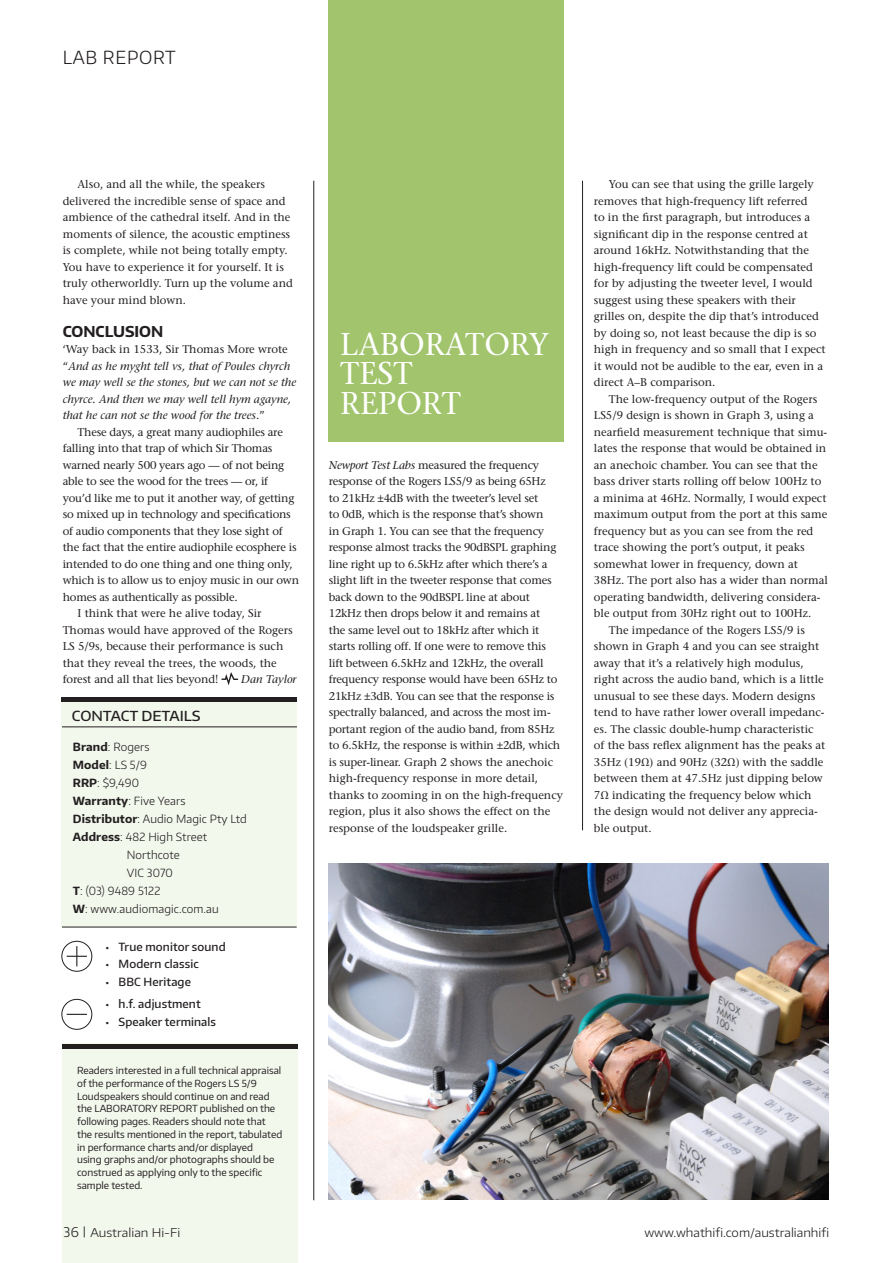
<style>
.page{position:relative;width:893px;height:1263px;background:#fff}
.page>*{position:absolute;margin:0;border:0;box-sizing:border-box;transform-origin:0 0}
.Head_-_Brand{font:500 31.5px/29.8px "Stone Serif Std";color:#fff}
.t1{font:300 18px "Encode Sans";letter-spacing:.04em;color:#231f20}
.Copysubhead{font:700 15px "Encode Sans";color:#231f20}
.Boxhead_Bold{font:500 13.8px "Encode Sans Wide";color:#231f20}
.t2{font:300 12px "Encode Sans Wide";color:#231f20}
.t3{font:500 11.25px/16.5px "Stone Serif Std";color:#231f20}
.t4{font:500 11.25px/16.5px "Stone Serif Std";letter-spacing:-.02em;color:#231f20}
.Firstpara{font:italic 500 11.25px/16.5px "Stone Serif Std";color:#231f20}
.Info{font:300 11.25px "Encode Sans";letter-spacing:.01em;color:#231f20}
.t5{font:500 11.25px "Encode Sans";letter-spacing:.01em;color:#231f20}
.t6{font:9.75px/12.8px "Encode Sans";color:#231f20}
.s1{font-style:normal}
.s2{font-weight:700}
.s3{font-family:"Myriad Pro";font-weight:400}
.s4{font-style:italic}
.s5{font-family:"Encode Sans";font-size:13.5px}
</style>
<div class="page">
<div style="left:62px;top:1044px;width:235px;height:219px;background:#f3f8ed"></div>
<div style="left:62px;top:702px;width:235px;height:225px;background:#f3f8ed"></div>
<div style="left:62px;top:1044px;width:235px;height:5px;background:#231f20"></div>
<div style="left:62px;top:697px;width:235px;height:5px;background:#231f20"></div>
<hr style="left:62px;top:927px;width:235px;height:1px;background:#231f20">
<hr style="left:62px;top:726px;width:235px;height:1px;background:#231f20">
<svg style="left:67px;top:946px;width:20px;height:20px"></svg>
<div style="left:62px;top:941px;width:30px;height:30px;border:1px solid #231f20;border-radius:50%"></div>
<svg style="left:67px;top:1014px;width:20px;height:1px"></svg>
<div style="left:62px;top:999px;width:30px;height:30px;border:1px solid #231f20;border-radius:50%"></div>
<hr style="left:313px;top:181px;width:1px;height:1019px;background:#231f20">
<hr style="left:582px;top:181px;width:1px;height:649px;background:#231f20">
<div style="left:328px;top:0;width:236px;height:441px;background:#a1c46c"></div>
<svg style="left:221px;top:672px;width:18px;height:13px"></svg>
<img style="left:329px;top:863px;width:500px;height:336px">
<h2 class="t1" style="left:63px;top:45px;width:114px">LAB REPORT</h2>
<p class="t3" style="left:63px;top:176px;width:232px;text-indent:15px">Also, and all the while, the speakers delivered the incredible sense of space and ambience of the cathedral itself. And in the moments of silence, the acoustic emptiness is complete, while not being totally empty.<br>You have to experience it for yourself. It is truly otherworldly. Turn up the volume and have your mind blown.</p>
<p class="Copysubhead" style="left:63px;top:321px;width:102px">CONCLUSION</p>
<p class="Firstpara" style="left:63px;top:341px;width:235px"><span class="s1">‘Way back in 1533, Sir Thomas More wrote “</span>And as he myght tell vs, that of Poules chyrch we may well se the stones, but we can not se the chyrce. And then we may well tell hym agayne, that he can not se the wood for the trees<span class="s1">.”</span></p>
<p class="t4" style="left:63px;top:424px;width:238px;text-indent:15px">These days, a great many audiophiles are falling into that trap of which Sir Thomas warned nearly 500 years ago — of not being able to see the wood for the trees — or, if you’d like me to put it another way, of getting so mixed up in technology and specifications of audio components that they lose sight of the fact that the entire audiophile ecosphere is intended to do one thing and one thing only, which is to allow us to enjoy music in our own homes as authentically as possible.</p>
<p class="t3" style="left:63px;top:605px;width:231px;text-indent:15px">I think that were he alive today, Sir Thomas would have approved of the Rogers LS 5/9s, because their performance is such that they reveal the trees, the woods, the forest and all that lies beyond!</p>
<p class="Firstpara" style="left:241px;top:671px;width:57px">Dan Taylor</p>
<p class="Boxhead_Bold" style="left:72px;top:706px;width:130px">CONTACT DETAILS</p>
<p class="Info" style="left:73px;top:739px;width:78px"><span class="s2">Brand</span>: Rogers</p>
<p class="Info" style="left:73px;top:757px;width:76px"><span class="s2">Model</span>: LS 5/9</p>
<p class="Info" style="left:73px;top:775px;width:68px"><span class="s2">RRP</span>: $9,490</p>
<p class="Info" style="left:73px;top:793px;width:114px"><span class="s2">Warranty</span>: Five Years</p>
<p class="Info" style="left:73px;top:811px;width:175px"><span class="s2">Distributor</span>: Audio Magic Pty Ltd</p>
<p class="Info" style="left:73px;top:829px;width:136px"><span class="s2">Address</span>: 482 High Street</p>
<p class="Info" style="left:127px;top:847px;width:55px">Northcote</p>
<p class="Info" style="left:127px;top:865px;width:47px">VIC 3070</p>
<p class="Info" style="left:73px;top:883px;width:89px"><span class="s2">T</span>: (03) 9489 5122</p>
<p class="Info" style="left:73px;top:901px;width:147px"><span class="s2">W</span>: www.audiomagic.com.au</p>
<p class="t5" style="left:106px;top:939px;width:121px"><span class="s3">•</span> True monitor sound</p>
<p class="t5" style="left:106px;top:957px;width:95px"><span class="s3">•</span> Modern classic</p>
<p class="t5" style="left:106px;top:974px;width:87px"><span class="s3">•</span> BBC Heritage</p>
<p class="t5" style="left:106px;top:996px;width:96px"><span class="s3">•</span> h.f. adjustment</p>
<p class="t5" style="left:106px;top:1014px;width:112px"><span class="s3">•</span> Speaker terminals</p>
<p class="t6" style="left:77px;top:1064px;width:207px">Readers interested in a full technical appraisal of the performance of the Rogers LS 5/9<br>Loudspeakers should continue on and read the LABORATORY REPORT published on the following pages. Readers should note that the results mentioned in the report, tabulated in performance charts and/or displayed<br>using graphs and/or photographs should be construed as applying only to the specific sample tested.</p>
<p class="Head_-_Brand" style="left:340px;top:329px;width:211px">LABORATORY<br>TEST<br>REPORT</p>
<p class="t4" style="left:329px;top:457px;width:236px"><span class="s4">Newport Test Labs</span> measured the frequency response of the Rogers LS5/9 as being 65Hz<br>to 21kHz ±4dB with the tweeter’s level set<br>to 0dB, which is the response that’s shown<br>in Graph 1. You can see that the frequency response almost tracks the 90dBSPL graphing line right up to 6.5kHz after which there’s a slight lift in the tweeter response that comes back down to the 90dBSPL line at about 12kHz then drops below it and remains at<br>the same level out to 18kHz after which it starts rolling off. If one were to remove this lift between 6.5kHz and 12kHz, the overall frequency response would have been 65Hz to 21kHz ±3dB. You can see that the response is spectrally balanced, and across the most im&shy;portant region of the audio band, from 85Hz to 6.5kHz, the response is within ±2dB, which is super-linear. Graph 2 shows the anechoic high-frequency response in more detail, thanks to zooming in on the high-frequency region, plus it also shows the effect on the response of the loudspeaker grille.</p>
<p class="t3" style="left:594px;top:176px;width:233px;text-indent:15px">You can see that using the grille largely removes that high-frequency lift referred<br>to in the first paragraph, but introduces a significant dip in the response centred at around 16kHz. Notwithstanding that the high-frequency lift could be compensated for by adjusting the tweeter level, I would suggest using these speakers with their grilles on, despite the dip that’s introduced by doing so, not least because the dip is so high in frequency and so small that I expect it would not be audible to the ear, even in a direct A–B comparison.</p>
<p class="t3" style="left:594px;top:391px;width:236px;text-indent:15px">The low-frequency output of the Rogers LS5/9 design is shown in Graph 3, using a nearfield measurement technique that simu&shy;lates the response that would be obtained in an anechoic chamber. You can see that the bass driver starts rolling off below 100Hz to a minima at 46Hz. Normally, I would expect maximum output from the port at this same frequency but as you can see from the red trace showing the port’s output, it peaks somewhat lower in frequency, down at 38Hz. The port also has a wider than normal operating bandwidth, delivering considera&shy;ble output from 30Hz right out to 100Hz.</p>
<p class="t3" style="left:594px;top:622px;width:233px;text-indent:15px">The impedance of the Rogers LS5/9 is shown in Graph 4 and you can see straight away that it’s a relatively high modulus, right across the audio band, which is a little unusual to see these days. Modern designs tend to have rather lower overall impedanc&shy;es. The classic double-hump characteristic of the bass reflex alignment has the peaks at 35Hz (19Ω) and 90Hz (32Ω) with the saddle between them at 47.5Hz just dipping below 7Ω indicating the frequency below which the design would not deliver any apprecia&shy;ble output.</p>
<p class="t2" style="left:64px;top:1225px;width:118px"><span class="s5">36</span> <sup>|</sup> Australian Hi-Fi</p>
<p class="t2" style="left:644px;top:1225px;width:186px">www.whathifi.com/australianhifi</p>
</div>
